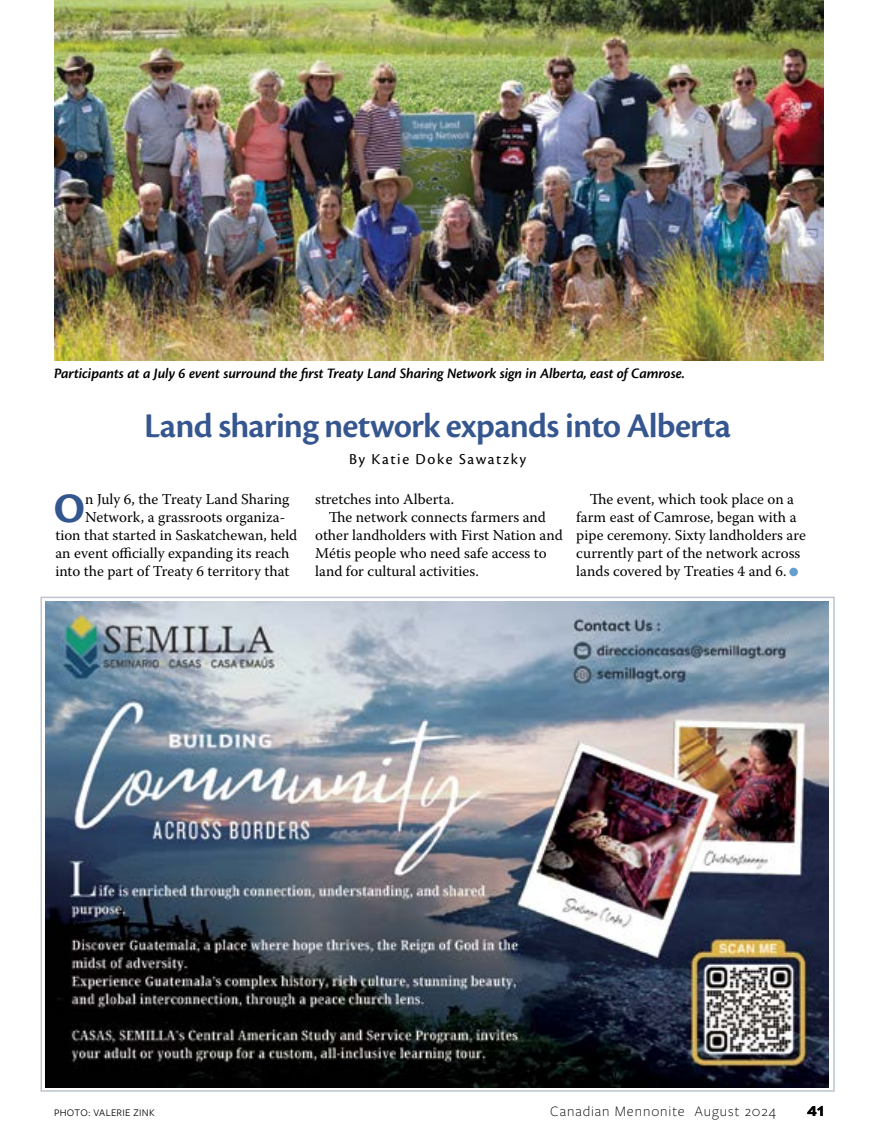
<style>
.page{position:relative;width:878px;height:1148px;background:#fff}
.page>*{position:absolute;margin:0;border:0;box-sizing:border-box;transform-origin:0 0}
.t1{font:700 43.65px "Cronos Pro";color:#34568e}
.t2{font:600 36px "Cronos Pro";letter-spacing:-.025em;color:#36568f}
.t3{font:700 16.5px "Bicyclette";color:#000}
.t4{font:15.75px "Cronos Pro";letter-spacing:.11em;color:#000}
.t5{font:15px/18px "Warnock Pro";color:#000}
.t6{font:italic 600 15px "Cronos Pro";letter-spacing:-.005em;color:#000}
.t7{font:300 15px "Freight Sans Pro";letter-spacing:.06em;color:#000}
.t8{font:10.5px "Freight Sans Pro";letter-spacing:.03em;color:#000}
</style>
<div class="page">
<img style="left:45px;top:601px;width:783px;height:486px">
<img style="left:54px;top:0;width:770px;height:360px">
<div style="left:789px;top:567px;width:8px;height:9px;background:#679ece;border-radius:50%"></div>
<p class="t6" style="left:54px;top:365px;width:632px">Participants at a July 6 event surround the first Treaty Land Sharing Network sign in Alberta, east of Camrose.</p>
<h2 class="t2" style="left:144px;top:405px;width:588px">Land sharing network expands into Alberta</h2>
<p class="t4" style="left:349px;top:450px;width:178px">By Katie Doke Sawatzky</p>
<p class="t5" style="left:315px;top:490px;width:141px">stretches into Alberta.</p>
<p class="t5" style="left:328px;top:508px;width:219px">The network connects farmers and</p>
<p class="t5" style="left:315px;top:526px;width:249px">other landholders with First Nation and</p>
<p class="t5" style="left:315px;top:544px;width:233px">Métis people who need safe access to</p>
<p class="t5" style="left:315px;top:562px;width:165px">land for cultural activities.</p>
<h1 class="t1" style="left:54px;top:483px;width:33px">O</h1>
<p class="t5" style="left:85px;top:490px;width:206px">n July 6, the Treaty Land Sharing</p>
<p class="t5" style="left:576px;top:490px;width:231px;text-indent:14px">The event, which took place on a farm east of Camrose, began with a pipe ceremony. Sixty landholders are currently part of the network across lands covered by Treaties 4 and 6.</p>
<p class="t5" style="left:85px;top:508px;width:202px">Network, a grassroots organiza-</p>
<p class="t5" style="left:55px;top:526px;width:243px">tion that started in Saskatchewan, held</p>
<p class="t5" style="left:55px;top:544px;width:236px">an event officially expanding its reach</p>
<p class="t5" style="left:55px;top:562px;width:235px">into the part of Treaty 6 territory that</p>
<p class="t8" style="left:54px;top:1106px;width:102px">PHOTO: VALERIE ZINK</p>
<p class="t7" style="left:550px;top:1101px;width:227px">Canadian Mennonite August 2024</p>
<p class="t3" style="left:807px;top:1101px;width:18px">41</p>
</div>
